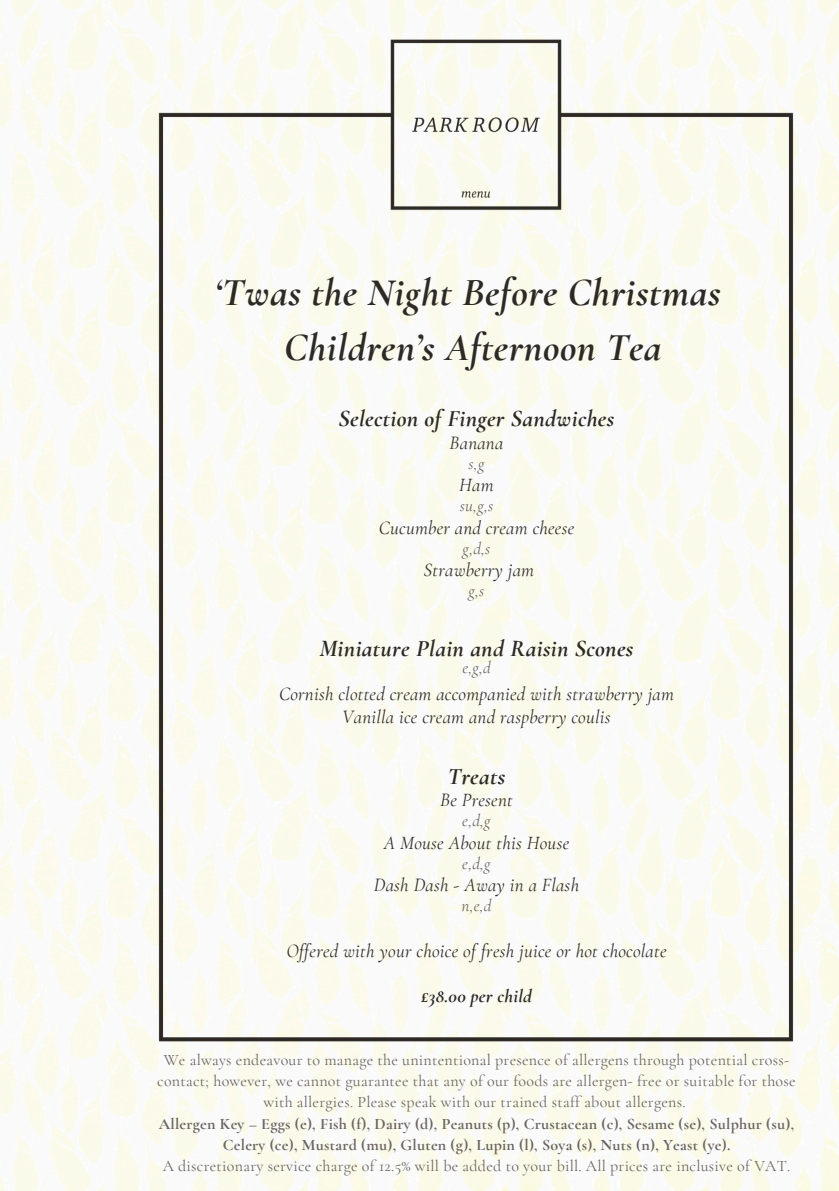
<style>
.page{position:relative;width:839px;height:1191px;background:#fff}
.page>*{position:absolute;margin:0;border:0;box-sizing:border-box;transform-origin:0 0}
.t1{font:italic 700 40px/55.6px "Cormorant Garamond";letter-spacing:.015em;color:#2d2a26;text-align:center}
.t2{font:italic 700 24px "Cormorant Garamond";letter-spacing:.015em;color:#2d2a26}
.t3{font:italic 19px/22.4px "Cormorant Garamond";letter-spacing:.015em;color:#2d2a26;text-align:center}
.t4{font:italic 700 19px "Cormorant Garamond";letter-spacing:.015em;color:#2d2a26}
.t5{font:italic 17px "Cormorant Garamond";color:#6b6561}
.t6{font:16px/21.4px "Cormorant Garamond";letter-spacing:.015em;color:#6b6561;text-align:center}
.t7{font:700 16px/21.4px "Cormorant Garamond";letter-spacing:.015em;color:#6b6561;text-align:center}
</style>
<div class="page">
<img style="left:0;top:0;width:838px;height:1191px">
<img style="left:150px;top:30px;width:652px;height:1021px">
<h1 class="t1" style="left:215px;top:264px;width:507px">‘Twas the Night Before Christmas<br>Children’s Afternoon Tea</h1>
<h2 class="t2" style="left:338px;top:404px;width:277px">Selection of Finger Sandwiches</h2>
<h5 class="t3" style="left:449px;top:432px;width:55px">Banana</h5>
<h5 class="t5" style="left:468px;top:453px;width:17px">s,g</h5>
<h5 class="t3" style="left:459px;top:474px;width:36px">Ham</h5>
<h5 class="t5" style="left:460px;top:496px;width:35px">su,g,s</h5>
<h5 class="t3" style="left:378px;top:517px;width:197px">Cucumber and cream cheese</h5>
<h5 class="t5" style="left:462px;top:538px;width:29px">g,d,s</h5>
<h5 class="t3" style="left:423px;top:559px;width:112px">Strawberry jam</h5>
<h5 class="t5" style="left:468px;top:581px;width:17px">g,s</h5>
<h3 class="t2" style="left:319px;top:634px;width:315px">Miniature Plain and Raisin Scones</h3>
<h3 class="t5" style="left:462px;top:657px;width:30px">e,g,d</h3>
<h5 class="t3" style="left:279px;top:683px;width:396px">Cornish clotted cream accompanied with strawberry jam<br>Vanilla ice cream and raspberry coulis</h5>
<h2 class="t2" style="left:447px;top:761px;width:59px">Treats</h2>
<h5 class="t3" style="left:440px;top:789px;width:74px">Be Present</h5>
<h5 class="t5" style="left:462px;top:810px;width:30px">e,d,g</h5>
<h5 class="t3" style="left:384px;top:832px;width:187px">A Mouse About this House</h5>
<h5 class="t5" style="left:462px;top:853px;width:30px">e,d,g</h5>
<h5 class="t3" style="left:374px;top:874px;width:207px">Dash Dash - Away in a Flash</h5>
<h5 class="t5" style="left:461px;top:895px;width:31px">n,e,d</h5>
<h5 class="t3" style="left:286px;top:939px;width:381px">Offered with your choice of fresh juice or hot chocolate</h5>
<h4 class="t4" style="left:421px;top:984px;width:112px">£38.00 per child</h4>
<p class="t6" style="left:157px;top:1049px;width:640px">We always endeavour to manage the unintentional presence of allergens through potential cross&shy;contact; however, we cannot guarantee that any of our foods are allergen- free or suitable for those with allergies. Please speak with our trained staff about allergens.</p>
<p class="t7" style="left:159px;top:1113px;width:637px">Allergen Key – Eggs (e), Fish (f), Dairy (d), Peanuts (p), Crustacean (c), Sesame (se), Sulphur (su),<br>Celery (ce), Mustard (mu), Gluten (g), Lupin (l), Soya (s), Nuts (n), Yeast (ye).</p>
<p class="t6" style="left:163px;top:1155px;width:629px">A discretionary service charge of 12.5% will be added to your bill. All prices are inclusive of VAT.</p>
</div>
